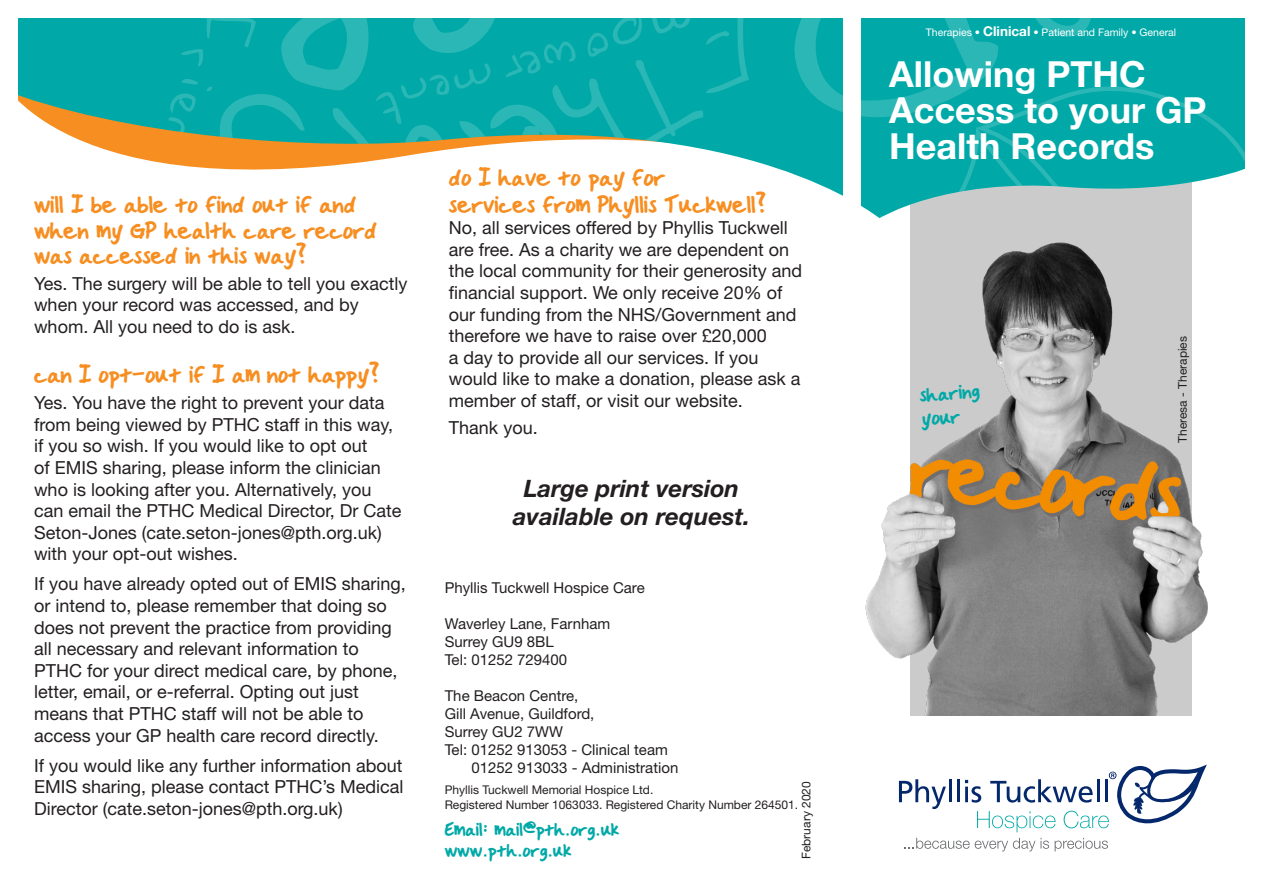
<style>
.page{position:relative;width:1263px;height:893px;background:#fff}
.page>*{position:absolute;margin:0;border:0;box-sizing:border-box;transform-origin:0 0}
.t1{font:700 36px/36px "Helvetica Neue LT Pro";color:#fff}
.t2{font:27px/25.5px "Handwritten Crystalv 2";color:#f68e21}
.t3{font:italic 700 24px/28.8px "Helvetica Neue LT Pro";color:#231f20;text-align:center}
.t4{font:22.5px/24px "Handwritten Crystalv 2";color:#00a9a7}
.t5{font:21px/21px "Handwritten Crystalv 2";color:#00a9a7}
.t6{font:18px/21.6px "Helvetica Neue LT Pro";color:#231f20}
.t7{font:15px/18px "Helvetica Neue LT Pro";color:#231f20}
.t8{font:12px/14.4px "Helvetica Neue LT Pro";color:#231f20}
.t9{font:10.5px "Helvetica Neue LT Pro";color:#fff}
.s1{font-size:21px}
.s2{font-weight:700;font-size:13.5px}
</style>
<div class="page">
<img style="left:865px;top:218px;width:343px;height:498px">
<svg style="left:18px;top:18px;width:774px;height:156px;fill:#00a9a7"></svg>
<svg style="left:152px;top:18px;width:597px;height:156px;background:#3db3a8"></svg>
<svg style="left:792px;top:18px;width:453px;height:200px;background:#24b1b0"></svg>
<svg style="left:899px;top:779px;width:47px;height:30px"></svg>
<hr style="left:949px;top:779px;width:3px;height:23px;background:#04286b">
<hr style="left:957px;top:779px;width:3px;height:23px;background:#04286b">
<svg style="left:904px;top:838px;width:145px;height:13px"></svg>
<svg style="left:1055px;top:838px;width:53px;height:13px"></svg>
<svg style="left:965px;top:765px;width:242px;height:67px"></svg>
<div style="left:843px;top:0;width:17px;height:893px;background:#fff"></div>
<h2 class="t2" style="left:34px;top:191px;width:345px">will I be able to find out if and when my GP health care record was accessed in this way?</h2>
<p class="t6" style="left:34px;top:272px;width:375px">Yes. The surgery will be able to tell you exactly when your record was accessed, and by whom. All you need to do is ask.</p>
<h2 class="t2" style="left:34px;top:361px;width:347px">can I opt<span class="s1">-</span>out if I am not happy?</h2>
<p class="t6" style="left:34px;top:391px;width:369px">Yes. You have the right to prevent your data from being viewed by PTHC staff in this way, if you so wish. If you would like to opt out<br>of EMIS sharing, please inform the clinician who is looking after you. Alternatively, you can email the PTHC Medical Director, Dr Cate Seton-Jones (cate.seton-jones@pth.org.uk) with your opt-out wishes.</p>
<p class="t6" style="left:34px;top:573px;width:373px">If you have already opted out of EMIS sharing, or intend to, please remember that doing so does not prevent the practice from providing all necessary and relevant information to PTHC for your direct medical care, by phone, letter, email, or e-referral. Opting out just means that PTHC staff will not be able to access your GP health care record directly.</p>
<p class="t6" style="left:34px;top:754px;width:371px;text-align:justify">If you would like any further information about EMIS sharing, please contact PTHC’s Medical Director (cate.seton-jones@pth.org.uk)</p>
<h2 class="t2" style="left:449px;top:163px;width:319px;line-height:27px">do I have to pay for<br>services from Phyllis Tuckwell?</h2>
<p class="t6" style="left:449px;top:216px;width:355px">No, all services offered by Phyllis Tuckwell are free. As a charity we are dependent on the local community for their generosity and financial support. We only receive 20% of our funding from the NHS/Government and therefore we have to raise over £20,000<br>a day to provide all our services. If you would like to make a donation, please ask a member of staff, or visit our website.</p>
<p class="t6" style="left:449px;top:416px;width:90px">Thank you.</p>
<h3 class="t3" style="left:513px;top:473px;width:239px">Large print version available on request.</h3>
<p class="t7" style="left:445px;top:579px;width:201px">Phyllis Tuckwell Hospice Care</p>
<p class="t7" style="left:445px;top:615px;width:167px">Waverley Lane, Farnham<br>Surrey GU9 8BL<br>Tel: 01252 729400</p>
<p class="t7" style="left:445px;top:687px;width:135px">The Beacon Centre,</p>
<p class="t7" style="left:445px;top:705px;width:151px">Gill Avenue, Guildford,</p>
<p class="t7" style="left:445px;top:723px;width:120px">Surrey GU2 7WW</p>
<p class="t7" style="left:445px;top:741px;width:225px">Tel: 01252 913053 - Clinical team</p>
<p class="t7" style="left:472px;top:759px;width:208px">01252 913033 - Administration</p>
<p class="t8" style="left:445px;top:782px;width:355px">Phyllis Tuckwell Memorial Hospice Ltd.<br>Registered Number 1063033. Registered Charity Number 264501.</p>
<p class="t5" style="left:445px;top:819px;width:176px">Email: mail@pth.org.uk www.pth.org.uk</p>
<p class="t8" style="left:799px;top:859px;width:79px;rotate:-90deg">February 2020</p>
<p class="t9" style="left:926px;top:25px;width:252px">Therapies • <span class="s2">Clinical</span> • Patient and Family • General</p>
<h1 class="t1" style="left:889px;top:55px;width:319px">Allowing PTHC<br>Access to your GP<br>Health Records</h1>
<p class="t4" style="left:919px;top:382px;width:61px;rotate:-4deg">sharing your</p>
<p class="t8" style="left:1175px;top:443px;width:108px;rotate:-90deg">Theresa - Therapies</p>
</div>
